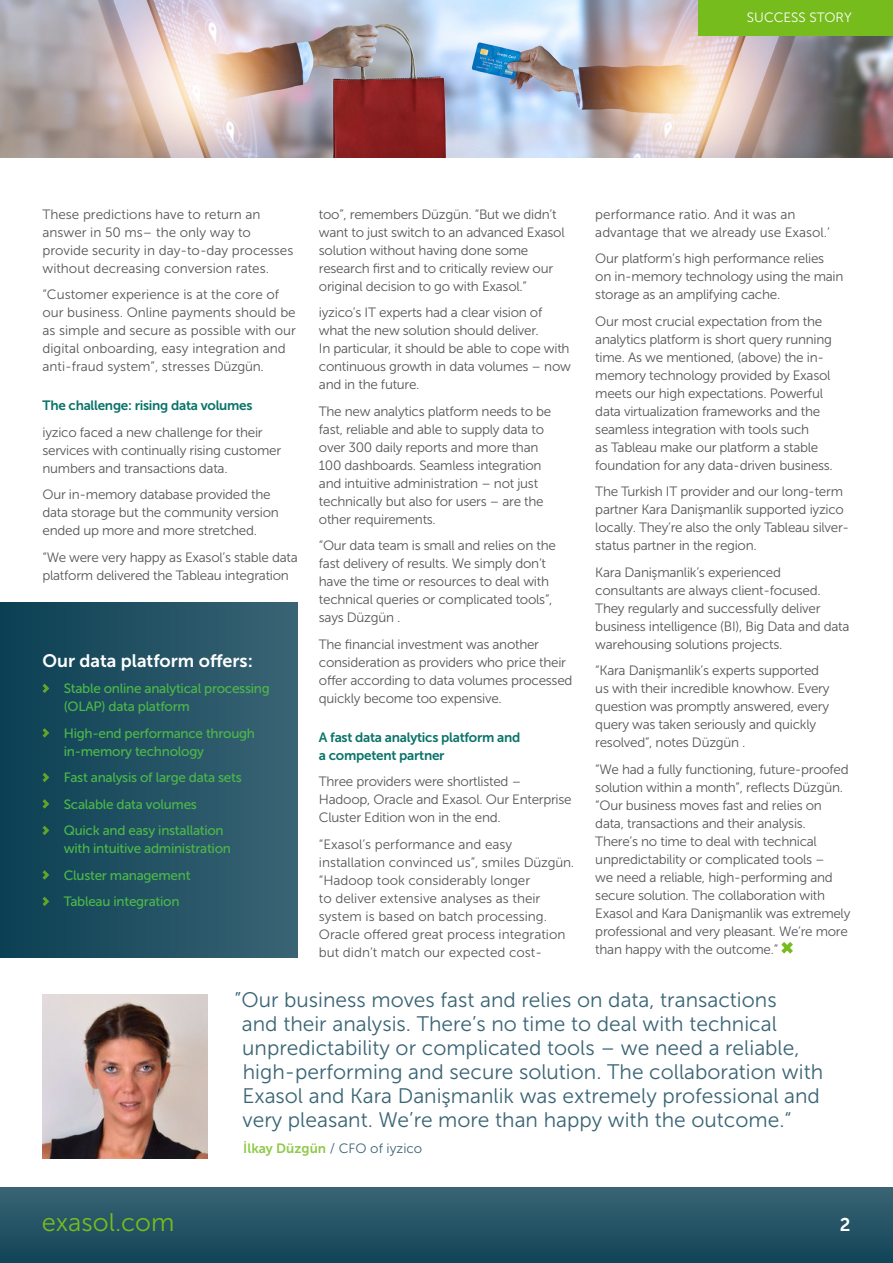
<style>
.page{position:relative;width:893px;height:1263px;background:#fff}
.page>*{position:absolute;margin:0;border:0;box-sizing:border-box;transform-origin:0 0}
.t1{font:25.5px "Museo Sans 300";color:#76bc1d}
.Zitat_E{font:21px/24px "Museo Sans 300";color:#3a6575}
.t2{font:18.45px "Museo Sans 700";color:#fff}
.Subhead_1_E{font:18px "Museo Sans 700";color:#fff}
.Body_E{font:13.5px/18px "Museo Sans 300";letter-spacing:-.02em;color:#56565a}
.Body_E-2{font:13.5px/18px "Museo Sans 300";color:#56565a}
.Copy_E{font:13.5px/18px "Museo Sans 500";letter-spacing:-.02em;color:#4cb848}
.Sub_Heads_E{font:13.5px/18px "Museo Sans 700";letter-spacing:-.02em;color:#097469}
.t3{font:13.5px "Museo Sans 300";color:#3a6575}
.t4{font:13.5px "Museo Sans 300";color:#fff}
.s1{font-family:"Museo Sans 700";color:#91c94a}
</style>
<div class="page">
<div style="left:0;top:1187px;width:893px;height:76px;background:linear-gradient(to bottom,#3a6574,#114458)"></div>
<img style="left:0;top:0;width:893px;height:157px">
<svg style="left:781px;top:942px;width:12px;height:11px"></svg>
<div style="left:698px;top:0;width:195px;height:35px;background:#76bc1d"></div>
<div style="left:0;top:602px;width:298px;height:355px;background:linear-gradient(to right,#0b4053,#3a6474)"></div>
<img style="left:43px;top:994px;width:164px;height:165px">
<svg style="left:43px;top:684px;width:6px;height:9px"></svg>
<svg style="left:43px;top:728px;width:6px;height:10px"></svg>
<svg style="left:43px;top:773px;width:6px;height:9px"></svg>
<svg style="left:43px;top:799px;width:6px;height:10px"></svg>
<svg style="left:43px;top:826px;width:6px;height:9px"></svg>
<svg style="left:43px;top:870px;width:6px;height:10px"></svg>
<svg style="left:43px;top:897px;width:6px;height:9px"></svg>
<p class="t4" style="left:747px;top:10px;width:106px">SUCCESS STORY</p>
<p class="Body_E-2" style="left:43px;top:205px;width:252px">These predictions have to return an answer in 50 ms– the only way to provide security in day-to-day processes without decreasing conversion rates.</p>
<p class="Body_E-2" style="left:43px;top:285px;width:255px">“Customer experience is at the core of our business. Online payments should be as simple and secure as possible with our digital onboarding, easy integration and anti-fraud system”, stresses Düzgün.</p>
<p class="Sub_Heads_E" style="left:43px;top:397px;width:212px">The challenge: rising data volumes</p>
<p class="Body_E" style="left:43px;top:423px;width:240px">iyzico faced a new challenge for their services with continually rising customer numbers and transactions data.</p>
<p class="Body_E" style="left:43px;top:486px;width:238px">Our in-memory database provided the data storage but the community version ended up more and more stretched.</p>
<p class="Body_E" style="left:43px;top:548px;width:257px">“We were very happy as Exasol’s stable data platform delivered the Tableau integration</p>
<p class="Subhead_1_E" style="left:43px;top:650px;width:212px">Our data platform offers:</p>
<p class="Copy_E" style="left:64px;top:679px;width:207px">Stable online analytical processing (OLAP) data platform</p>
<p class="Copy_E" style="left:64px;top:724px;width:193px">High-end performance through in-memory technology</p>
<p class="Copy_E" style="left:64px;top:768px;width:179px">Fast analysis of large data sets</p>
<p class="Copy_E" style="left:64px;top:795px;width:135px">Scalable data volumes</p>
<p class="Copy_E" style="left:64px;top:821px;width:169px">Quick and easy installation with intuitive administration</p>
<p class="Copy_E" style="left:64px;top:866px;width:128px">Cluster management</p>
<p class="Copy_E" style="left:64px;top:892px;width:117px">Tableau integration</p>
<p class="Body_E" style="left:319px;top:205px;width:247px">too”, remembers Düzgün. “But we didn’t want to just switch to an advanced Exasol solution without having done some research first and to critically review our original decision to go with Exasol.”</p>
<p class="Body_E" style="left:319px;top:303px;width:253px">iyzico’s IT experts had a clear vision of what the new solution should deliver.<br>In particular, it should be able to cope with continuous growth in data volumes – now and in the future.</p>
<p class="Body_E" style="left:319px;top:402px;width:234px">The new analytics platform needs to be fast, reliable and able to supply data to over 300 daily reports and more than 100 dashboards. Seamless integration and intuitive administration – not just technically but also for users – are the other requirements.</p>
<p class="Body_E" style="left:319px;top:536px;width:239px">“Our data team is small and relies on the fast delivery of results. We simply don’t have the time or resources to deal with technical queries or complicated tools”, says Düzgün .</p>
<p class="Body_E" style="left:319px;top:635px;width:255px">The financial investment was another consideration as providers who price their offer according to data volumes processed quickly become too expensive.</p>
<p class="Sub_Heads_E" style="left:319px;top:728px;width:203px">A fast data analytics platform and a competent partner</p>
<p class="Body_E" style="left:319px;top:773px;width:254px">Three providers were shortlisted –<br>Hadoop, Oracle and Exasol. Our Enterprise<br>Cluster Edition won in the end.</p>
<p class="Body_E-2" style="left:319px;top:835px;width:257px">“Exasol’s performance and easy installation convinced us”, smiles Düzgün. “Hadoop took considerably longer<br>to deliver extensive analyses as their system is based on batch processing.<br>Oracle offered great process integration but didn’t match our expected cost-</p>
<p class="Body_E-2" style="left:595px;top:205px;width:236px">performance ratio. And it was an advantage that we already use Exasol.’</p>
<p class="Body_E" style="left:595px;top:249px;width:250px">Our platform’s high performance relies on in-memory technology using the main storage as an amplifying cache.</p>
<p class="Body_E" style="left:595px;top:312px;width:239px">Our most crucial expectation from the analytics platform is short query running time. As we mentioned, (above) the in&shy;memory technology provided by Exasol meets our high expectations. Powerful data virtualization frameworks and the seamless integration with tools such<br>as Tableau make our platform a stable foundation for any data-driven business.</p>
<p class="Body_E" style="left:595px;top:482px;width:255px">The Turkish IT provider and our long-term partner Kara Danişmanlik supported iyzico locally. They’re also the only Tableau silver&shy;status partner in the region.</p>
<p class="Body_E" style="left:595px;top:563px;width:256px">Kara Danişmanlik’s experienced consultants are always client-focused.<br>They regularly and successfully deliver business intelligence (BI), Big Data and data warehousing solutions projects.</p>
<p class="Body_E" style="left:595px;top:661px;width:236px">“Kara Danişmanlik’s experts supported us with their incredible knowhow. Every question was promptly answered, every query was taken seriously and quickly resolved”, notes Düzgün .</p>
<p class="Body_E" style="left:595px;top:760px;width:257px">“We had a fully functioning, future-proofed solution within a month”, reflects Düzgün. “Our business moves fast and relies on data, transactions and their analysis.<br>There’s no time to deal with technical unpredictability or complicated tools –<br>we need a reliable, high-performing and secure solution. The collaboration with Exasol and Kara Danişmanlik was extremely professional and very pleasant. We’re more than happy with the outcome.”</p>
<p class="Zitat_E" style="left:242px;top:988px;width:583px;text-indent:-7px">”Our business moves fast and relies on data, transactions<br>and their analysis. There’s no time to deal with technical unpredictability or complicated tools – we need a reliable, high-performing and secure solution. The collaboration with Exasol and Kara Danişmanlik was extremely professional and very pleasant. We’re more than happy with the outcome.“</p>
<p class="t3" style="left:243px;top:1141px;width:180px"><span class="s1">İlkay Düzgün</span> / CFO of iyzico</p>
<h1 class="t1" style="left:42px;top:1208px;width:134px">exasol.com</h1>
<h3 class="t2" style="left:840px;top:1214px;width:12px">2</h3>
</div>
